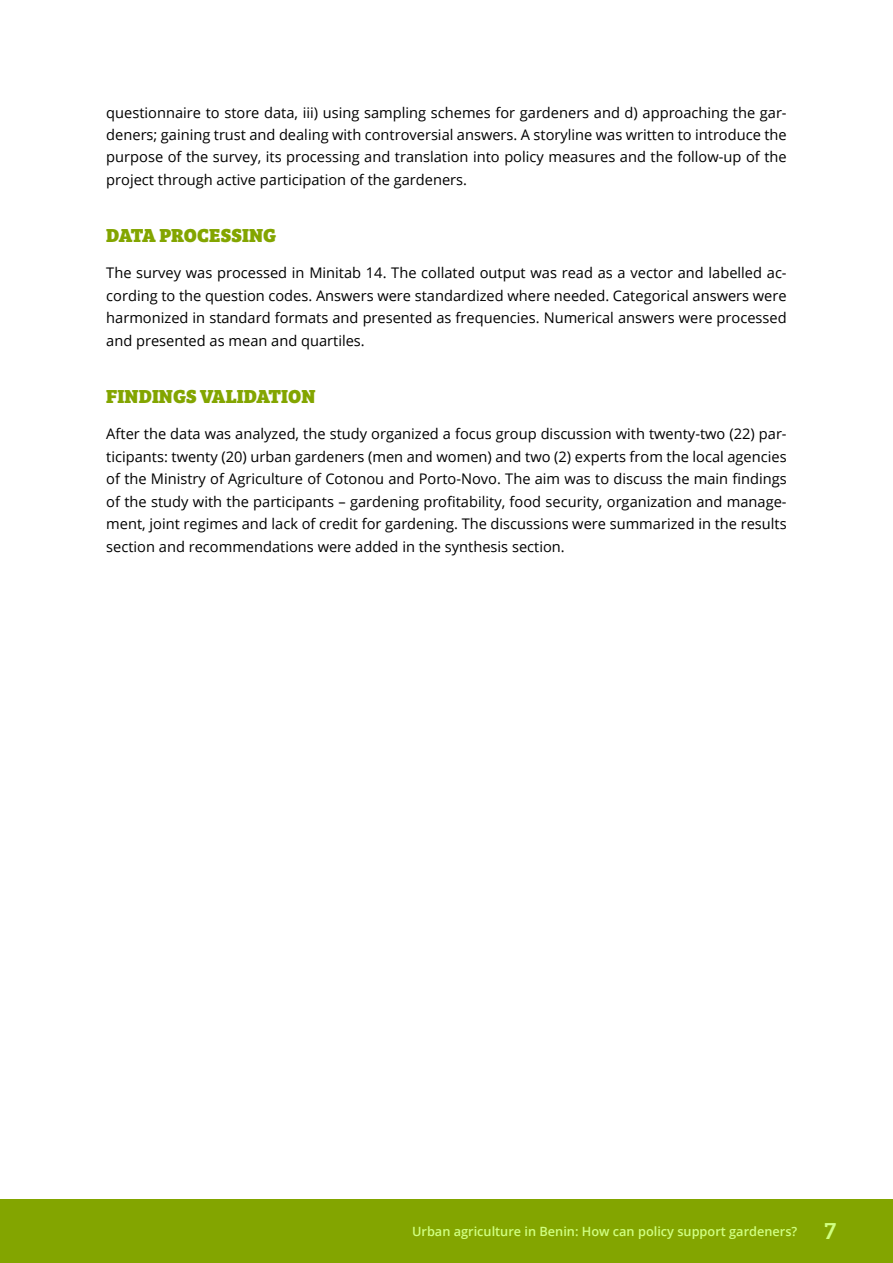
<style>
.page{position:relative;width:893px;height:1263px;background:#fff}
.page>*{position:absolute;margin:0;border:0;box-sizing:border-box;transform-origin:0 0}
.t1{font:19.5px "Bree Serif Eb";color:#83a500}
.t2{font:14.7px/22.5px "Open Sans";color:#000;text-align:justify}
.t3{font:600 12.75px "Open Sans";color:#d0ff81}
.s1{font-family:"Bree Serif";font-weight:400;font-size:24.75px}
</style>
<div class="page">
<div style="left:0;top:1199px;width:893px;height:64px;background:#83a500"></div>
<p class="t2" style="left:106px;top:101px;width:682px">questionnaire to store data, iii) using sampling schemes for gardeners and d) approaching the gar&shy;deners; gaining trust and dealing with controversial answers. A storyline was written to introduce the purpose of the survey, its processing and translation into policy measures and the follow-up of the project through active participation of the gardeners.</p>
<h1 class="t1" style="left:106px;top:220px;width:172px">DATA PROCESSING</h1>
<p class="t2" style="left:106px;top:261px;width:682px">The survey was processed in Minitab 14. The collated output was read as a vector and labelled ac&shy;cording to the question codes. Answers were standardized where needed. Categorical answers were harmonized in standard formats and presented as frequencies. Numerical answers were processed and presented as mean and quartiles.</p>
<h1 class="t1" style="left:106px;top:381px;width:211px">FINDINGS VALIDATION</h1>
<p class="t2" style="left:106px;top:422px;width:682px">After the data was analyzed, the study organized a focus group discussion with twenty-two (22) par&shy;ticipants: twenty (20) urban gardeners (men and women) and two (2) experts from the local agencies of the Ministry of Agriculture of Cotonou and Porto-Novo. The aim was to discuss the main findings of the study with the participants – gardening profitability, food security, organization and manage&shy;ment, joint regimes and lack of credit for gardening. The discussions were summarized in the results section and recommendations were added in the synthesis section.</p>
<p class="t3" style="left:412px;top:1222px;width:426px">Urban agriculture in Benin: How can policy support gardeners? <span class="s1">7</span></p>
</div>
